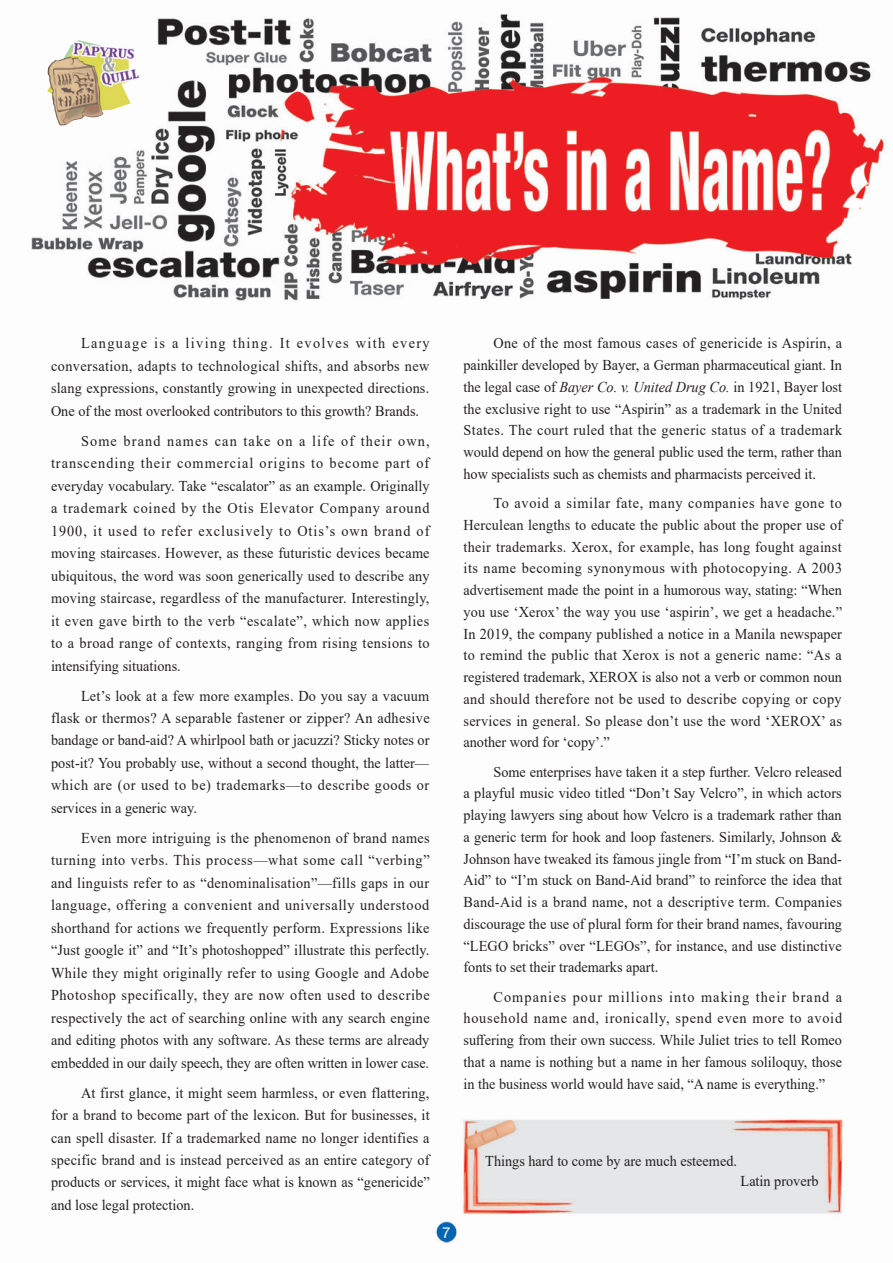
<style>
.page{position:relative;width:893px;height:1263px;background:#fff}
.page>*{position:absolute;margin:0;border:0;box-sizing:border-box;transform-origin:0 0}
.EN{font:15px/22.5px "Times New Roman";color:#231f20;text-align:justify;scale:.95 1}
.段落樣式1{font:15px "Times New Roman";color:#231f20;scale:.95 1}
.t1{font:15px "Helvetica Neue LT Com";color:#fff}
.s1{font-style:italic}
</style>
<div class="page">
<img style="left:31px;top:14px;width:855px;height:1201px">
<img style="left:435px;top:1220px;width:23px;height:24px">
<img style="left:41px;top:38px;width:104px;height:90px">
<img style="left:374px;top:102px;width:468px;height:134px">
<p class="EN" style="left:51px;top:332px;width:400px;text-indent:30px">Language is a living thing. It evolves with every conversation, adapts to technological shifts, and absorbs new slang expressions, constantly growing in unexpected directions.<br>One of the most overlooked contributors to this growth? Brands.</p>
<p class="EN" style="left:51px;top:429px;width:400px;text-indent:30px">Some brand names can take on a life of their own, transcending their commercial origins to become part of everyday vocabulary. Take “escalator” as an example. Originally a trademark coined by the Otis Elevator Company around 1900, it used to refer exclusively to Otis’s own brand of moving staircases. However, as these futuristic devices became ubiquitous, the word was soon generically used to describe any moving staircase, regardless of the manufacturer. Interestingly, it even gave birth to the verb “escalate”, which now applies to a broad range of contexts, ranging from rising tensions to intensifying situations.</p>
<p class="EN" style="left:51px;top:684px;width:400px;text-indent:30px">Let’s look at a few more examples. Do you say a vacuum flask or thermos? A separable fastener or zipper? An adhesive bandage or band-aid? A whirlpool bath or jacuzzi? Sticky notes or post-it? You probably use, without a second thought, the latter— which are (or used to be) trademarks—to describe goods or services in a generic way.</p>
<p class="EN" style="left:51px;top:826px;width:400px;text-indent:30px">Even more intriguing is the phenomenon of brand names turning into verbs. This process—what some call “verbing” and linguists refer to as “denominalisation”—fills gaps in our language, offering a convenient and universally understood shorthand for actions we frequently perform. Expressions like “Just google it” and “It’s photoshopped” illustrate this perfectly.<br>While they might originally refer to using Google and Adobe Photoshop specifically, they are now often used to describe respectively the act of searching online with any search engine and editing photos with any software. As these terms are already embedded in our daily speech, they are often written in lower case.</p>
<p class="EN" style="left:51px;top:1081px;width:400px;text-indent:30px">At first glance, it might seem harmless, or even flattering, for a brand to become part of the lexicon. But for businesses, it can spell disaster. If a trademarked name no longer identifies a specific brand and is instead perceived as an entire category of products or services, it might face what is known as “genericide” and lose legal protection.</p>
<p class="t1" style="left:442px;top:1223px;width:10px">7</p>
<p class="EN" style="left:463px;top:332px;width:400px;line-height:21.8px;text-indent:30px">One of the most famous cases of genericide is Aspirin, a painkiller developed by Bayer, a German pharmaceutical giant. In the legal case of <span class="s1">Bayer Co. v. United Drug Co.</span> in 1921, Bayer lost the exclusive right to use “Aspirin” as a trademark in the United States. The court ruled that the generic status of a trademark would depend on how the general public used the term, rather than how specialists such as chemists and pharmacists perceived it.</p>
<p class="EN" style="left:463px;top:492px;width:400px;line-height:21.8px;text-indent:30px">To avoid a similar fate, many companies have gone to Herculean lengths to educate the public about the proper use of their trademarks. Xerox, for example, has long fought against its name becoming synonymous with photocopying. A 2003 advertisement made the point in a humorous way, stating: “When you use ‘Xerox’ the way you use ‘aspirin’, we get a headache.” In 2019, the company published a notice in a Manila newspaper to remind the public that Xerox is not a generic name: “As a registered trademark, XEROX is also not a verb or common noun and should therefore not be used to describe copying or copy services in general. So please don’t use the word ‘XEROX’ as another word for ‘copy’.”</p>
<p class="EN" style="left:463px;top:760px;width:400px;line-height:21.8px;text-indent:30px">Some enterprises have taken it a step further. Velcro released a playful music video titled “Don’t Say Velcro”, in which actors playing lawyers sing about how Velcro is a trademark rather than a generic term for hook and loop fasteners. Similarly, Johnson &amp; Johnson have tweaked its famous jingle from “I’m stuck on Band-Aid” to “I’m stuck on Band-Aid brand” to reinforce the idea that Band-Aid is a brand name, not a descriptive term. Companies discourage the use of plural form for their brand names, favouring “LEGO bricks” over “LEGOs”, for instance, and use distinctive fonts to set their trademarks apart.</p>
<p class="EN" style="left:463px;top:985px;width:400px;line-height:21.8px;text-indent:30px">Companies pour millions into making their brand a household name and, ironically, spend even more to avoid suffering from their own success. While Juliet tries to tell Romeo that a name is nothing but a name in her famous soliloquy, those in the business world would have said, “A name is everything.”</p>
<p class="段落樣式1" style="left:485px;top:1150px;width:266px">Things hard to come by are much esteemed.</p>
<p class="段落樣式1" style="left:741px;top:1170px;width:84px">Latin proverb</p>
</div>
